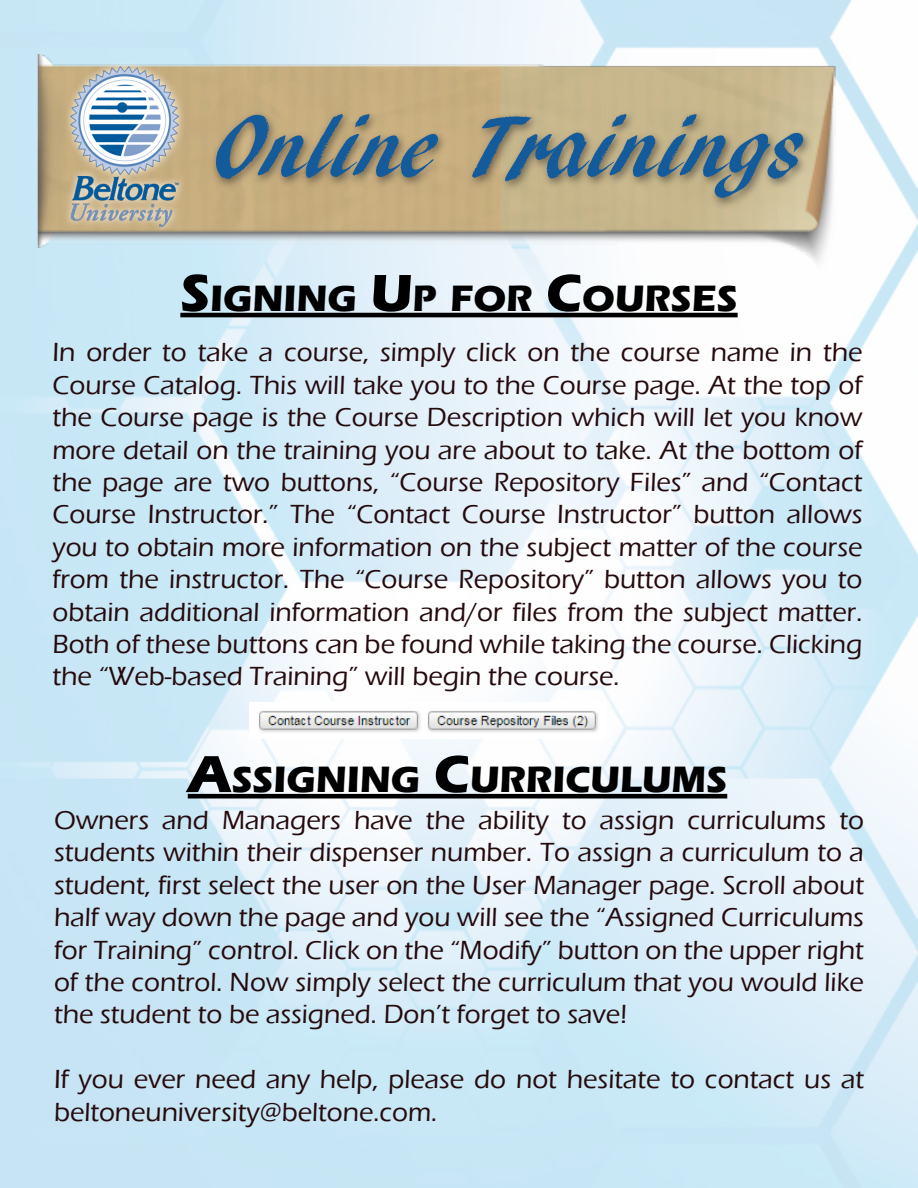
<style>
.page{position:relative;width:918px;height:1188px;background:#fff}
.page>*{position:absolute;margin:0;border:0;box-sizing:border-box;transform-origin:0 0}
.t1{font:90px "ARBLANCA";color:#145b9b}
.t2{font:700 37.8px "Eras ITC";color:#000}
.t3{font:500 27px/32.4px "Eras ITC";color:#250b0d;text-align:justify}
.s1{font-size:54px}
</style>
<div class="page">
<img style="left:0;top:0;width:918px;height:1188px">
<img style="left:18px;top:54px;width:818px;height:219px">
<div style="left:210px;top:110px;width:604px;height:99px;background:#231f20;opacity:.51"></div>
<div style="left:63px;top:59px;width:124px;height:175px;background:#fff;opacity:.81"></div>
<img style="left:70px;top:67px;width:109px;height:160px">
<img style="left:249px;top:702px;width:356px;height:36px">
<hr style="left:180px;top:313px;width:558px;height:4px;background:#000">
<hr style="left:188px;top:794px;width:539px;height:4px;background:#000">
<p class="t1" style="left:214px;top:98px;width:589px">Online Trainings</p>
<p class="t2" style="left:180px;top:277px;width:556px"><span class="s1">S</span>IGNING <span class="s1">U</span>P FOR <span class="s1">C</span>OURSES</p>
<p class="t3" style="left:52px;top:337px;width:812px">In order to take a course, simply click on the course name in the Course Catalog. This will take you to the Course page. At the top of the Course page is the Course Description which will let you know more detail on the training you are about to take. At the bottom of the page are two buttons, “Course Repository Files” and “Contact Course Instructor.” The “Contact Course Instructor” button allows you to obtain more information on the subject matter of the course from the instructor. The “Course Repository” button allows you to obtain additional information and/or files from the subject matter.<br>Both of these buttons can be found while taking the course. Clicking the “Web-based Training” will begin the course.</p>
<p class="t2" style="left:188px;top:758px;width:538px"><span class="s1">A</span>SSIGNING <span class="s1">C</span>URRICULUMS</p>
<p class="t3" style="left:54px;top:804px;width:812px">Owners and Managers have the ability to assign curriculums to students within their dispenser number. To assign a curriculum to a student, first select the user on the User Manager page. Scroll about half way down the page and you will see the “Assigned Curriculums for Training” control. Click on the “Modify” button on the upper right of the control. Now simply select the curriculum that you would like the student to be assigned. Don’t forget to save!</p>
<p class="t3" style="left:54px;top:1063px;width:812px">If you ever need any help, please do not hesitate to contact us at beltoneuniversity@beltone.com.</p>
</div>
